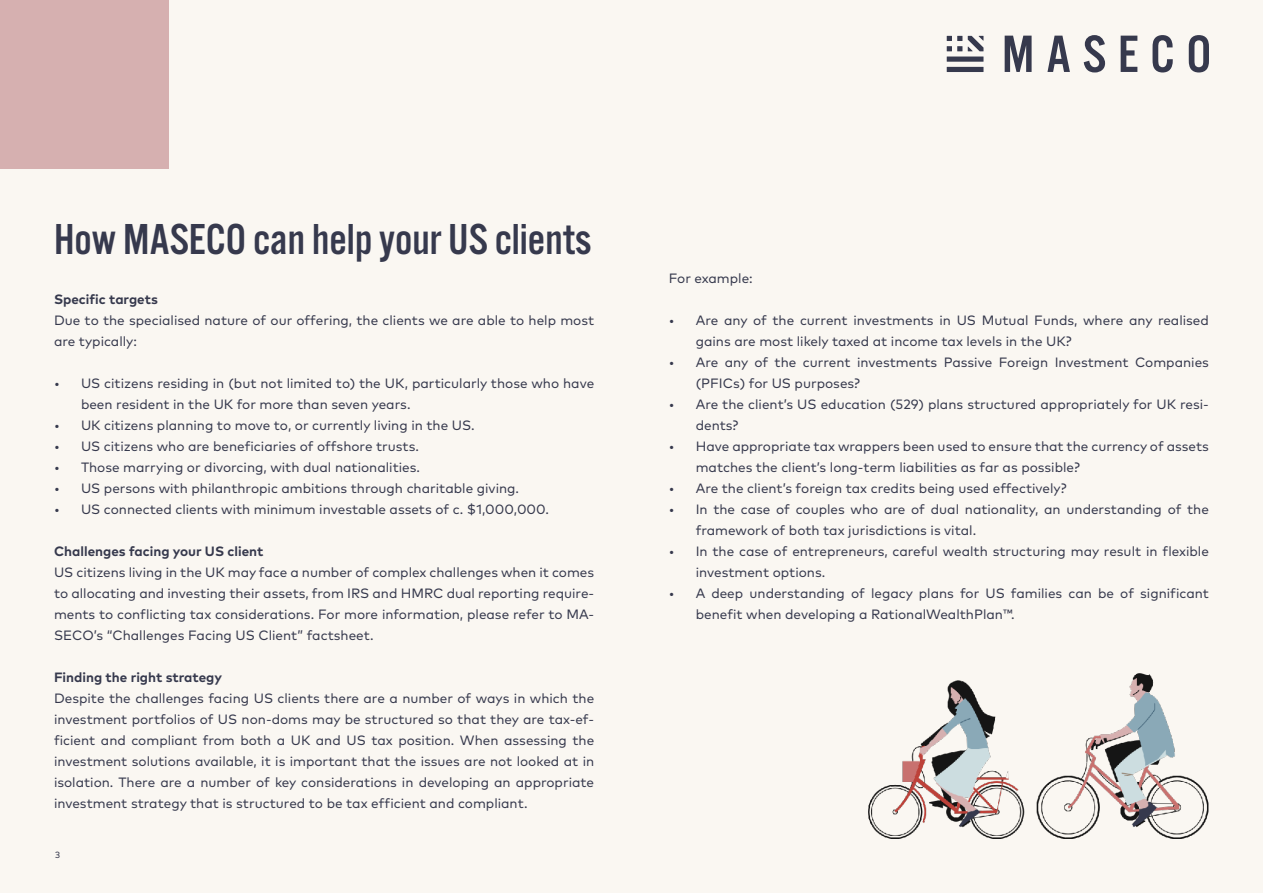
<style>
.page{position:relative;width:1263px;height:893px;background:#faf7f2}
.page>*{position:absolute;margin:0;border:0;box-sizing:border-box;transform-origin:0 0}
.t1{font:45px "Alternate Gothic Pro No 3";color:#36394d}
.t2{font:13.5px/21px "Mark Pro";color:#36394d}
.t3{font:700 13.5px "Mark Pro";color:#36394d}
.t4{font:9px "Mark Pro";color:#36394d}
</style>
<div class="page">
<svg style="left:947px;top:36px;width:15px;height:15px"></svg>
<svg style="left:968px;top:36px;width:15px;height:15px"></svg>
<div style="left:947px;top:57px;width:36px;height:5px;background:#36394d"></div>
<div style="left:947px;top:67px;width:36px;height:5px;background:#36394d"></div>
<svg style="left:1121px;top:36px;width:16px;height:36px"></svg>
<svg style="left:1152px;top:35px;width:21px;height:37px"></svg>
<svg style="left:1189px;top:35px;width:20px;height:37px"></svg>
<svg style="left:1047px;top:36px;width:23px;height:36px"></svg>
<svg style="left:1005px;top:36px;width:26px;height:36px"></svg>
<svg style="left:1084px;top:35px;width:21px;height:37px"></svg>
<div style="left:0;top:0;width:169px;height:169px;background:#d6b0b0"></div>
<img style="left:869px;top:673px;width:340px;height:166px">
<p class="t1" style="left:54px;top:216px;width:539px">How MASECO can help your US clients</p>
<p class="t3" style="left:54px;top:289px;width:105px">Specific targets</p>
<p class="t2" style="left:54px;top:309px;width:542px">Due to the specialised nature of our offering, the clients we are able to help most are typically:</p>
<p class="t2" style="left:81px;top:372px;width:515px;text-indent:-27px">• US citizens residing in (but not limited to) the UK, particularly those who have been resident in the UK for more than seven years.</p>
<p class="t2" style="left:54px;top:414px;width:422px">• UK citizens planning to move to, or currently living in the US.</p>
<p class="t2" style="left:54px;top:435px;width:366px">• US citizens who are beneficiaries of offshore trusts.</p>
<p class="t2" style="left:54px;top:456px;width:367px">• Those marrying or divorcing, with dual nationalities.</p>
<p class="t2" style="left:54px;top:477px;width:467px">• US persons with philanthropic ambitions through charitable giving.</p>
<p class="t2" style="left:54px;top:498px;width:497px">• US connected clients with minimum investable assets of c. $1,000,000.</p>
<p class="t3" style="left:54px;top:541px;width:211px">Challenges facing your US client</p>
<p class="t2" style="left:54px;top:561px;width:542px;text-align:justify">US citizens living in the UK may face a number of complex challenges when it comes to allocating and investing their assets, from IRS and HMRC dual reporting require&shy;ments to conflicting tax considerations. For more information, please refer to MA-SECO’s “Challenges Facing US Client” factsheet.</p>
<p class="t3" style="left:54px;top:667px;width:170px">Finding the right strategy</p>
<p class="t2" style="left:54px;top:687px;width:542px;text-align:justify">Despite the challenges facing US clients there are a number of ways in which the investment portfolios of US non-doms may be structured so that they are tax-ef&shy;ficient and compliant from both a UK and US tax position. When assessing the investment solutions available, it is important that the issues are not looked at in isolation. There are a number of key considerations in developing an appropriate investment strategy that is structured to be tax efficient and compliant.</p>
<p class="t4" style="left:55px;top:848px;width:7px">3</p>
<p class="t2" style="left:669px;top:266px;width:86px">For example:</p>
<p class="t2" style="left:696px;top:308px;width:515px;text-indent:-27px">• Are any of the current investments in US Mutual Funds, where any realised gains are most likely taxed at income tax levels in the UK?</p>
<p class="t2" style="left:696px;top:350px;width:515px;text-indent:-27px">• Are any of the current investments Passive Foreign Investment Companies (PFICs) for US purposes?</p>
<p class="t2" style="left:696px;top:392px;width:515px;text-indent:-27px">• Are the client’s US education (529) plans structured appropriately for UK resi&shy;dents?</p>
<p class="t2" style="left:696px;top:434px;width:515px;text-indent:-27px">• Have appropriate tax wrappers been used to ensure that the currency of assets matches the client’s long-term liabilities as far as possible?</p>
<p class="t2" style="left:669px;top:476px;width:399px">• Are the client’s foreign tax credits being used effectively?</p>
<p class="t2" style="left:696px;top:497px;width:515px;text-indent:-27px">• In the case of couples who are of dual nationality, an understanding of the framework of both tax jurisdictions is vital.</p>
<p class="t2" style="left:696px;top:539px;width:515px;text-indent:-27px">• In the case of entrepreneurs, careful wealth structuring may result in flexible investment options.</p>
<p class="t2" style="left:696px;top:581px;width:515px;text-indent:-27px">• A deep understanding of legacy plans for US families can be of significant benefit when developing a RationalWealthPlan™.</p>
</div>
